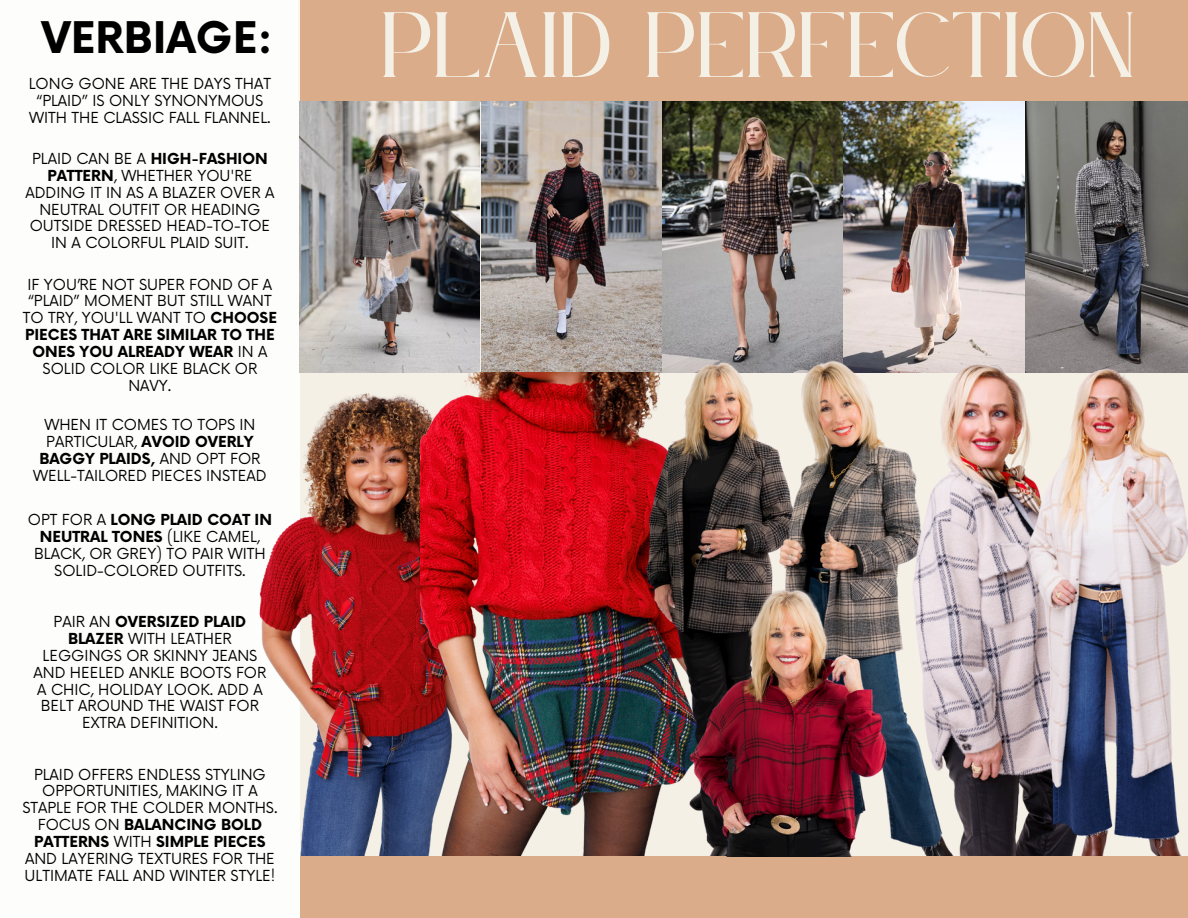
<style>
.page{position:relative;width:1188px;height:918px;background:#fff}
.page>*{position:absolute;margin:0;border:0;box-sizing:border-box;transform-origin:0 0}
.t1{font:81.3px "Le Jour Serif";color:#f5f0e6}
.t2{font:700 42.45px "Now";color:#000}
.t3{font:14.85px/16.8px "Now";color:#000;text-align:center}
.s1{font-weight:700}
</style>
<div class="page">
<div style="left:298px;top:0;width:890px;height:102px;background:#daac89"></div>
<img style="left:300px;top:102px;width:361px;height:271px">
<img style="left:663px;top:102px;width:525px;height:260px">
<img style="left:259px;top:381px;width:161px;height:475px">
<img style="left:420px;top:372px;width:206px;height:484px">
<img style="left:626px;top:316px;width:180px;height:540px">
<img style="left:775px;top:330px;width:301px;height:182px">
<img style="left:823px;top:350px;width:339px;height:506px">
<img style="left:1021px;top:362px;width:167px;height:494px">
<div style="left:300px;top:856px;width:888px;height:62px;background:#daac89"></div>
<img style="left:683px;top:512px;width:252px;height:344px">
<p class="t2" style="left:41px;top:14px;width:233px">VERBIAGE:</p>
<p class="t3" style="left:29px;top:76px;width:244px">LONG GONE ARE THE DAYS THAT</p>
<p class="t3" style="left:29px;top:93px;width:243px">“PLAID” IS ONLY SYNONYMOUS<br>WITH THE CLASSIC FALL FLANNEL.</p>
<p class="t3" style="left:25px;top:151px;width:251px">PLAID CAN BE A <span class="s1">HIGH-FASHION<br>PATTERN</span>, WHETHER YOU'RE<br>ADDING IT IN AS A BLAZER OVER A<br>NEUTRAL OUTFIT OR HEADING<br>OUTSIDE DRESSED HEAD-TO-TOE<br>IN A COLORFUL PLAID SUIT.</p>
<p class="t3" style="left:23px;top:277px;width:256px">IF YOU’RE NOT SUPER FOND OF A “PLAID” MOMENT BUT STILL WANT<br>TO TRY, YOU'LL WANT TO <span class="s1">CHOOSE<br>PIECES THAT ARE SIMILAR TO THE<br>ONES YOU ALREADY WEAR</span> IN A<br>SOLID COLOR LIKE BLACK OR<br>NAVY.</p>
<p class="t3" style="left:33px;top:417px;width:235px">WHEN IT COMES TO TOPS IN<br>PARTICULAR, <span class="s1">AVOID OVERLY<br>BAGGY PLAIDS,</span> AND OPT FOR<br>WELL-TAILORED PIECES INSTEAD</p>
<p class="t3" style="left:28px;top:512px;width:246px">OPT FOR A <span class="s1">LONG PLAID COAT IN<br>NEUTRAL TONES</span> (LIKE CAMEL,<br>BLACK, OR GREY) TO PAIR WITH<br>SOLID-COLORED OUTFITS.</p>
<p class="t3" style="left:33px;top:614px;width:234px">PAIR AN <span class="s1">OVERSIZED PLAID<br>BLAZER</span> WITH LEATHER<br>LEGGINGS OR SKINNY JEANS<br>AND HEELED ANKLE BOOTS FOR<br>A CHIC, HOLIDAY LOOK. ADD A<br>BELT AROUND THE WAIST FOR<br>EXTRA DEFINITION.</p>
<p class="t3" style="left:22px;top:767px;width:257px">PLAID OFFERS ENDLESS STYLING<br>OPPORTUNITIES, MAKING IT A<br>STAPLE FOR THE COLDER MONTHS.<br>FOCUS ON <span class="s1">BALANCING BOLD<br>PATTERNS</span> WITH <span class="s1">SIMPLE PIECES<br></span>AND LAYERING TEXTURES FOR THE<br>ULTIMATE FALL AND WINTER STYLE!</p>
<p class="t1" style="left:382px;top:1px;width:757px">PLAID PERFECTION</p>
</div>
